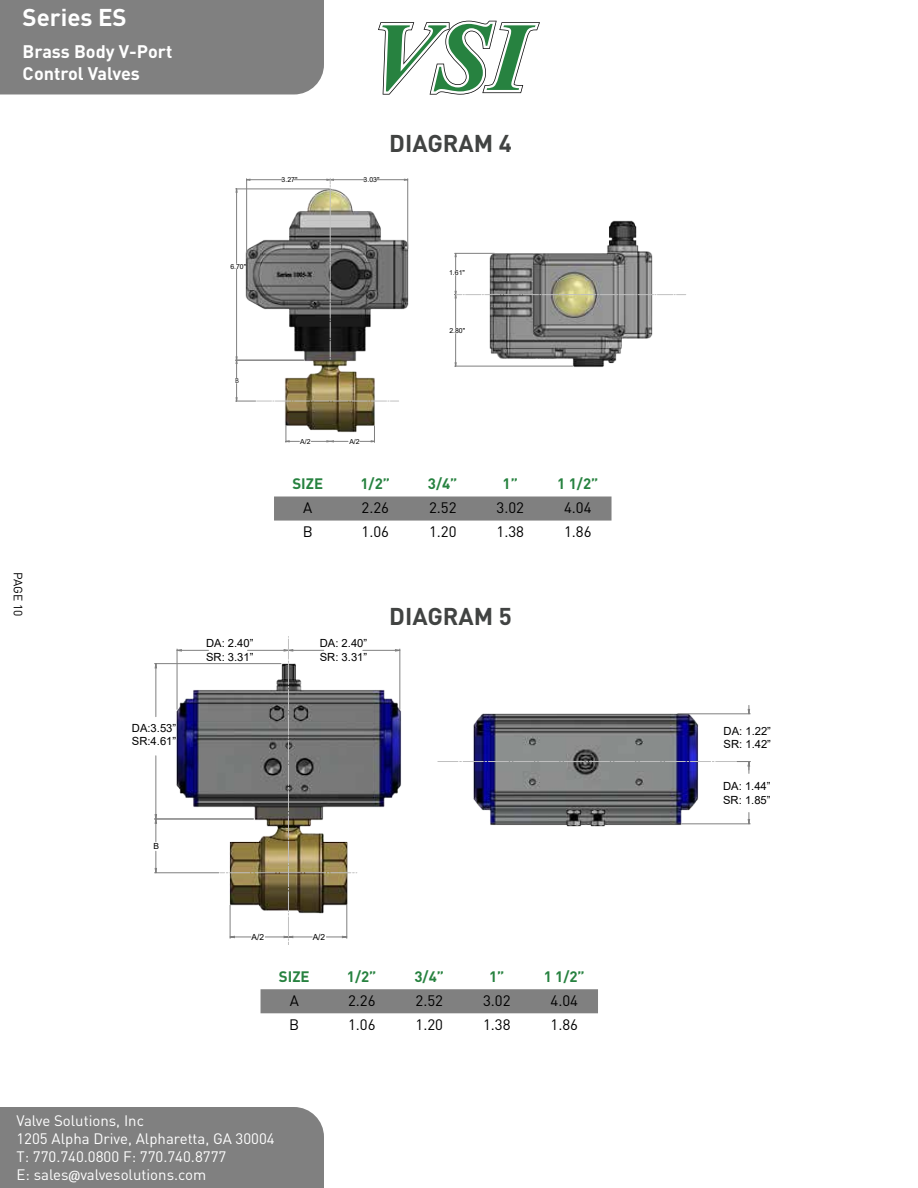
<style>
.page{position:relative;width:918px;height:1188px;background:#fff}
.page>*{position:absolute;margin:0;border:0;box-sizing:border-box;transform-origin:0 0}
.t1{font:700 24px "SPSU Sans";color:#414342}
.t2{font:700 24px "SPSU Sans";color:#fff}
.t3{font:700 18px/21.6px "SPSU Sans";color:#fff}
.t4{font:15px/18px "SPSU Sans";color:#fff}
.t5{font:15px "SPSU Sans";color:#000}
.t6{font:700 15px "SPSU Sans";color:#278240}
.t7{font:12px "SPSU Sans";letter-spacing:-.005em;color:#000}
.t8{font:11.25px/13.5px "Arial";color:#000}
.t9{font:8.4px "Arial";color:#000}
.t10{font:8.4px "Arial";color:#000}
.t11{font:6.9px "Arial";color:#000}
.t12{font:6.9px "Arial";color:#000}
.t13{font:6.9px "Century Gothic";color:#000}
.s1{font-style:inherit}
</style>
<div class="page">
<div style="left:0;top:0;width:324px;height:94px;background:#808080"></div>
<div style="left:0;top:1107px;width:324px;height:81px;background:#808080"></div>
<svg style="left:378px;top:21px;width:162px;height:73px"></svg>
<img style="left:481px;top:220px;width:172px;height:147px">
<hr style="left:455px;top:253px;width:39px;height:1px;background:#808080">
<hr style="left:455px;top:366px;width:118px;height:1px;background:#808080">
<svg style="left:456px;top:276px;width:230px;height:19px"></svg>
<svg style="left:408px;top:179px;width:48px;height:188px"></svg>
<svg style="left:236px;top:178px;width:172px;height:264px"></svg>
<svg style="left:274px;top:496px;width:338px;height:25px;background:#848484"></svg>
<img style="left:490px;top:824px;width:192px;height:3px">
<hr style="left:400px;top:649px;width:1px;height:60px;background:#808080">
<hr style="left:682px;top:824px;width:68px;height:1px;background:#808080">
<svg style="left:437px;top:705px;width:313px;height:119px"></svg>
<svg style="left:155px;top:637px;width:245px;height:308px"></svg>
<div style="left:261px;top:989px;width:337px;height:24px;background:#808080"></div>
<h1 class="t2" style="left:22px;top:1px;width:106px">Series ES</h1>
<p class="t3" style="left:22px;top:40px;width:151px">Brass Body V-Port<br>Control Valves</p>
<p class="t7" style="left:26px;top:572px;width:46px;rotate:90deg">PAGE 10</p>
<p class="t12" style="left:230px;top:262px;width:17px">6.70"</p>
<p class="t13" style="left:235px;top:376px;width:5px">B</p>
<p class="t11" style="left:282px;top:175px;width:17px">3.27"</p>
<p class="t11" style="left:364px;top:175px;width:17px">3.03"</p>
<h1 class="t1" style="left:389px;top:128px;width:124px">DIAGRAM 4</h1>
<p class="t11" style="left:449px;top:268px;width:17px">1.61"</p>
<p class="t11" style="left:449px;top:326px;width:17px">2.80"</p>
<p class="t11" style="left:300px;top:437px;width:12px">A/2</p>
<p class="t11" style="left:349px;top:437px;width:12px">A/2</p>
<p class="t6" style="left:292px;top:474px;width:32px">SIZE</p>
<p class="t6" style="left:360px;top:474px;width:31px">1/2”</p>
<p class="t6" style="left:428px;top:474px;width:31px">3/4”</p>
<p class="t6" style="left:503px;top:474px;width:17px">1”</p>
<p class="t6" style="left:557px;top:474px;width:43px">1 1/2”</p>
<p class="t5" style="left:303px;top:498px;width:11px">A</p>
<p class="t5" style="left:362px;top:498px;width:29px">2.26</p>
<p class="t5" style="left:429px;top:498px;width:29px">2.52</p>
<p class="t5" style="left:497px;top:498px;width:29px">3.02</p>
<p class="t5" style="left:564px;top:498px;width:29px">4.04</p>
<p class="t5" style="left:303px;top:522px;width:12px">B</p>
<p class="t5" style="left:362px;top:522px;width:29px">1.06</p>
<p class="t5" style="left:429px;top:522px;width:29px">1.20</p>
<p class="t5" style="left:497px;top:522px;width:29px">1.38</p>
<p class="t5" style="left:564px;top:522px;width:29px">1.86</p>
<h1 class="t1" style="left:389px;top:600px;width:124px">DIAGRAM 5</h1>
<p class="t8" style="left:206px;top:636px;width:49px">DA: 2.40”<br>SR: 3.31”</p>
<p class="t8" style="left:320px;top:636px;width:49px">DA: 2.40”<br>SR: 3.31”</p>
<p class="t8" style="left:132px;top:721px;width:46px">DA:<span class="s1">3</span>.5<span class="s1">3</span>”<br>SR:<span class="s1">4</span>.<span class="s1">61</span>”</p>
<p class="t8" style="left:724px;top:724px;width:49px">DA: 1.22”<br>SR: 1.42”</p>
<p class="t8" style="left:723px;top:779px;width:49px">DA: 1.44”<br>SR: 1.85”</p>
<p class="t9" style="left:153px;top:841px;width:7px">B</p>
<p class="t10" style="left:251px;top:931px;width:14px">A/2</p>
<p class="t9" style="left:313px;top:931px;width:14px">A/2</p>
<p class="t6" style="left:279px;top:967px;width:32px">SIZE</p>
<p class="t6" style="left:347px;top:967px;width:31px">1/2”</p>
<p class="t6" style="left:414px;top:967px;width:31px">3/4”</p>
<p class="t6" style="left:489px;top:967px;width:17px">1”</p>
<p class="t6" style="left:544px;top:967px;width:43px">1 1/2”</p>
<p class="t5" style="left:290px;top:991px;width:11px">A</p>
<p class="t5" style="left:348px;top:991px;width:29px">2.26</p>
<p class="t5" style="left:416px;top:991px;width:29px">2.52</p>
<p class="t5" style="left:483px;top:991px;width:29px">3.02</p>
<p class="t5" style="left:551px;top:991px;width:29px">4.04</p>
<p class="t5" style="left:289px;top:1015px;width:12px">B</p>
<p class="t5" style="left:348px;top:1015px;width:29px">1.06</p>
<p class="t5" style="left:416px;top:1015px;width:29px">1.20</p>
<p class="t5" style="left:483px;top:1015px;width:29px">1.38</p>
<p class="t5" style="left:551px;top:1015px;width:29px">1.86</p>
<p class="t4" style="left:16px;top:1112px;width:260px">Valve Solutions, Inc<br>1205 Alpha Drive, Alpharetta, GA 30004<br>T: 770.740.0800 F: 770.740.8777<br>E: sales@valvesolutions.com</p>
</div>
